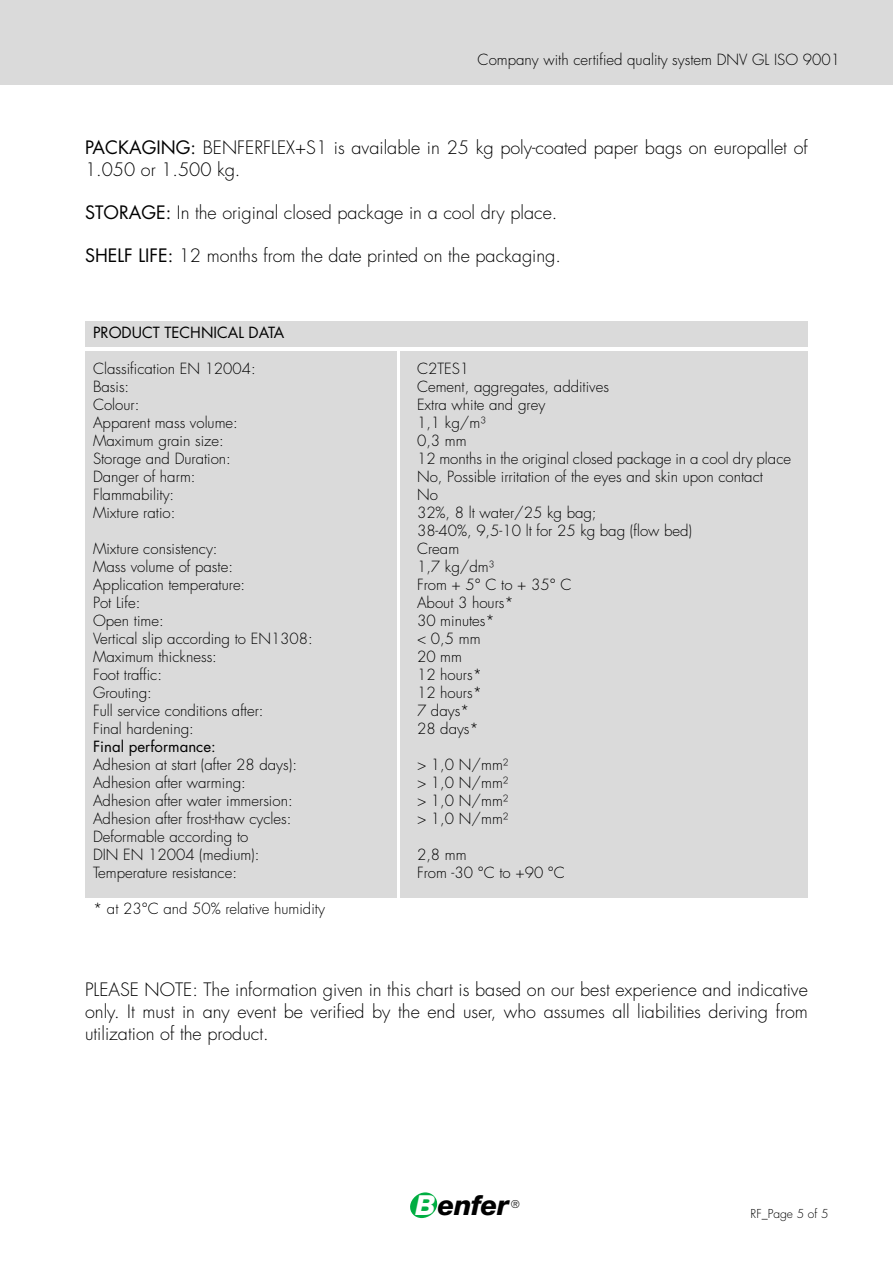
<style>
.page{position:relative;width:893px;height:1263px;background:#fff}
.page>*{position:absolute;margin:0;border:0;box-sizing:border-box;transform-origin:0 0}
.t1{font:italic 800 27.6px "Helvetica Neue";letter-spacing:-.02em;color:#000}
.t2{font:300 18px/21.6px "Futura";color:#000}
.t3{font:300 15px/18px "Futura";color:#000}
.t4{font:15px "Futura";color:#000}
.t5{font:300 12px "Futura";color:#000}
.t6{font:300 10.5px "Futura";color:#000}
.s1{font-weight:400}
.s2{color:#fff}
</style>
<div class="page">
<svg style="left:410px;top:1192px;width:28px;height:26px"></svg>
<div style="left:0;top:0;width:893px;height:85px;background:#dadada"></div>
<div style="left:85px;top:321px;width:723px;height:26px;background:#dadada"></div>
<div style="left:85px;top:351px;width:311px;height:546px;background:#dadada"></div>
<div style="left:401px;top:351px;width:407px;height:546px;background:#dadada"></div>
<p class="t3" style="left:478px;top:51px;width:364px">Company with certified quality system DNV GL ISO 9001</p>
<p class="t2" style="left:85px;top:137px;width:724px"><span class="s1">PACKAGING:</span> BENFERFLEX+S1 is available in 25 kg poly-coated paper bags on europallet of<br>1.050 or 1.500 kg.</p>
<p class="t2" style="left:85px;top:202px;width:474px"><span class="s1">STORAGE:</span> In the original closed package in a cool dry place.</p>
<p class="t2" style="left:85px;top:245px;width:477px"><span class="s1">SHELF LIFE:</span> 12 months from the date printed on the packaging.</p>
<p class="t4" style="left:93px;top:322px;width:193px">PRODUCT TECHNICAL DATA</p>
<p class="t3" style="left:93px;top:360px;width:164px">Classification EN 12004:</p>
<p class="t3" style="left:417px;top:360px;width:54px">C2TES1</p>
<p class="t3" style="left:93px;top:378px;width:38px">Basis:</p>
<p class="t3" style="left:417px;top:378px;width:194px">Cement, aggregates, additives</p>
<p class="t3" style="left:93px;top:396px;width:48px">Colour:</p>
<p class="t3" style="left:417px;top:396px;width:130px">Extra white and grey</p>
<p class="t3" style="left:93px;top:414px;width:146px">Apparent mass volume:</p>
<p class="t3" style="left:417px;top:414px;width:70px">1,1 kg/m³</p>
<p class="t3" style="left:93px;top:432px;width:132px">Maximum grain size:</p>
<p class="t3" style="left:417px;top:432px;width:51px">0,3 mm</p>
<p class="t3" style="left:93px;top:450px;width:139px">Storage and Duration:</p>
<p class="t3" style="left:417px;top:450px;width:376px">12 months in the original closed package in a cool dry place</p>
<p class="t3" style="left:93px;top:468px;width:104px">Danger of harm:</p>
<p class="t3" style="left:417px;top:468px;width:347px">No, Possible irritation of the eyes and skin upon contact</p>
<p class="t3" style="left:93px;top:486px;width:83px">Flammability:</p>
<p class="t3" style="left:417px;top:486px;width:22px">No</p>
<p class="t3" style="left:93px;top:504px;width:84px">Mixture ratio:</p>
<p class="t3" style="left:417px;top:504px;width:277px">32%, 8 lt water/25 kg bag;<br>38-40%, 9,5-10 lt for 25 kg bag (flow bed)</p>
<p class="t3" style="left:93px;top:540px;width:126px">Mixture consistency:</p>
<p class="t3" style="left:417px;top:540px;width:44px">Cream</p>
<p class="t3" style="left:93px;top:558px;width:142px">Mass volume of paste:</p>
<p class="t3" style="left:417px;top:558px;width:79px">1,7 kg/dm³</p>
<p class="t3" style="left:93px;top:576px;width:154px">Application temperature:</p>
<p class="t3" style="left:417px;top:576px;width:156px">From + 5° C to + 35° C</p>
<p class="t3" style="left:93px;top:594px;width:49px">Pot Life:</p>
<p class="t3" style="left:417px;top:594px;width:98px">About 3 hours*</p>
<p class="t3" style="left:93px;top:612px;width:72px">Open time:</p>
<p class="t3" style="left:417px;top:612px;width:79px">30 minutes*</p>
<p class="t3" style="left:93px;top:630px;width:221px">Vertical slip according to EN1308:</p>
<p class="t3" style="left:417px;top:630px;width:65px">&lt; 0,5 mm</p>
<p class="t3" style="left:93px;top:648px;width:125px">Maximum thickness:</p>
<p class="t3" style="left:417px;top:648px;width:46px">20 mm</p>
<p class="t3" style="left:93px;top:666px;width:71px">Foot traffic:</p>
<p class="t3" style="left:417px;top:666px;width:66px">12 hours*</p>
<p class="t3" style="left:93px;top:684px;width:60px">Grouting:</p>
<p class="t3" style="left:417px;top:684px;width:66px">12 hours*</p>
<p class="t3" style="left:93px;top:702px;width:172px">Full service conditions after:</p>
<p class="t3" style="left:417px;top:702px;width:54px">7 days*</p>
<p class="t3" style="left:93px;top:720px;width:102px">Final hardening:</p>
<p class="t3" style="left:417px;top:720px;width:63px">28 days*</p>
<p class="t4" style="left:93px;top:736px;width:124px">Final performance:</p>
<p class="t3" style="left:93px;top:756px;width:205px">Adhesion at start (after 28 days):</p>
<p class="t3" style="left:417px;top:756px;width:93px">&gt; 1,0 N/mm²</p>
<p class="t3" style="left:93px;top:774px;width:154px">Adhesion after warming:</p>
<p class="t3" style="left:417px;top:774px;width:93px">&gt; 1,0 N/mm²</p>
<p class="t3" style="left:93px;top:792px;width:201px">Adhesion after water immersion:</p>
<p class="t3" style="left:417px;top:792px;width:93px">&gt; 1,0 N/mm²</p>
<p class="t3" style="left:93px;top:810px;width:200px">Adhesion after frost-thaw cycles:</p>
<p class="t3" style="left:417px;top:810px;width:93px">&gt; 1,0 N/mm²</p>
<p class="t3" style="left:93px;top:828px;width:168px">Deformable according to<br>DIN EN 12004 (medium):</p>
<p class="t3" style="left:417px;top:846px;width:51px">2,8 mm</p>
<p class="t3" style="left:93px;top:864px;width:146px">Temperature resistance:</p>
<p class="t3" style="left:417px;top:864px;width:150px">From -30 °C to +90 °C</p>
<p class="t3" style="left:93px;top:900px;width:233px">* at 23°C and 50% relative humidity</p>
<p class="t2" style="left:85px;top:980px;width:724px;text-align:justify">PLEASE NOTE: The information given in this chart is based on our best experience and indicative only. It must in any event be verified by the end user, who assumes all liabilities deriving from utilization of the product.</p>
<h1 class="t1" style="left:416px;top:1189px;width:95px"><span class="s2">B</span>enfer</h1>
<p class="t6" style="left:511px;top:1198px;width:10px">®</p>
<p class="t5" style="left:750px;top:1206px;width:79px">RF_Page 5 of 5</p>
</div>
